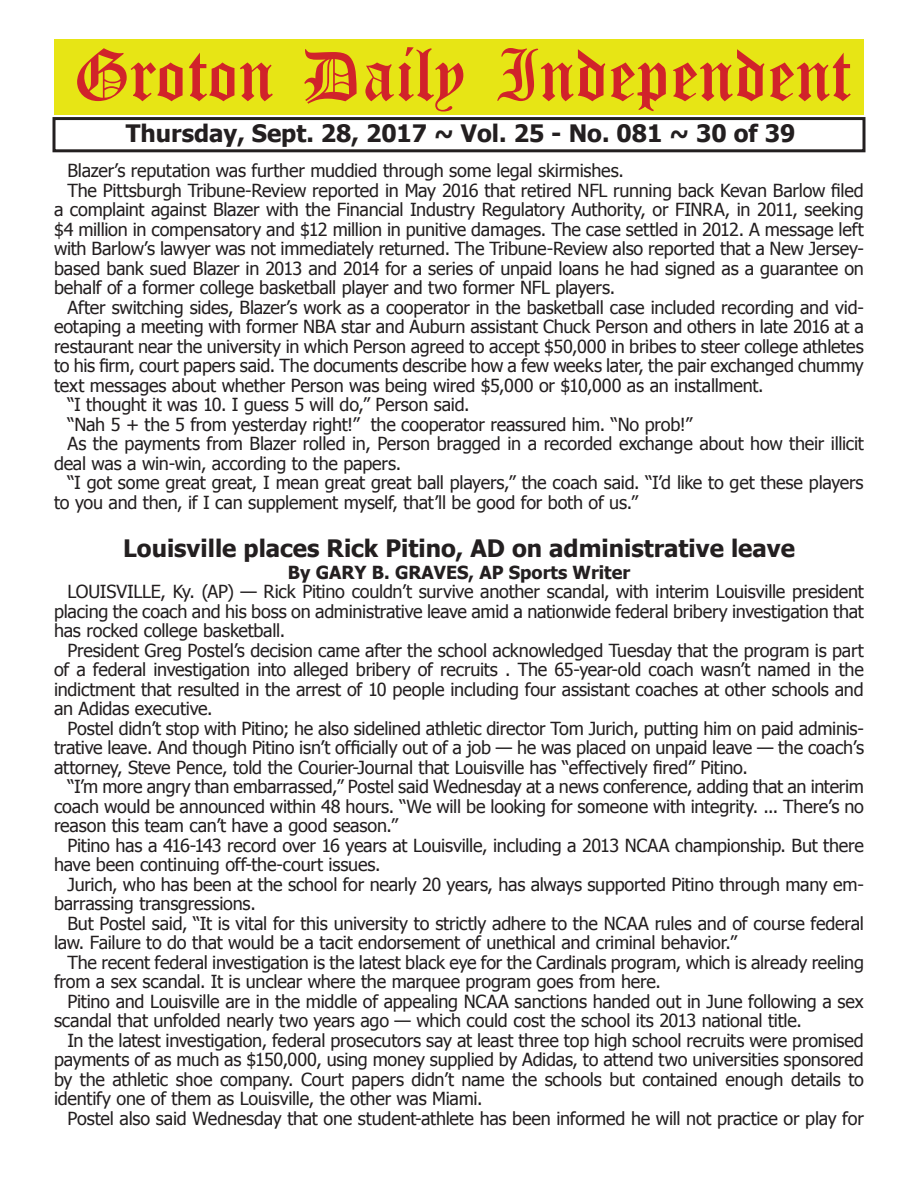
<style>
.page{position:relative;width:918px;height:1188px;background:#fff}
.page>*{position:absolute;margin:0;border:0;box-sizing:border-box;transform-origin:0 0}
.t1{font:54px "Old English Five";color:#d1232a}
.t2{font:700 24px "Tahoma";color:#231f20}
.t3{font:18px/19.5px "Tahoma";letter-spacing:-.01em;color:#231f20;text-align:justify}
.t4{font:700 18px "Tahoma";color:#231f20}
</style>
<div class="page">
<div style="left:52px;top:117px;width:814px;height:35px;border:3px solid #231f20"></div>
<div style="left:54px;top:40px;width:810px;height:75px;background:#e7e515"></div>
<h1 class="t1" style="left:73px;top:50px;width:779px">Groton Daily Independent</h1>
<h2 class="t2" style="left:126px;top:116px;width:671px">Thursday, Sept. 28, 2017 ~ Vol. 25 - No. 081 ~ 30 of 39</h2>
<p class="t3" style="left:68px;top:160px;width:558px">Blazer’s reputation was further muddied through some legal skirmishes.</p>
<p class="t3" style="left:68px;top:180px;width:798px">The Pittsburgh Tribune-Review reported in May 2016 that retired NFL running back Kevan Barlow filed</p>
<p class="t3" style="left:54px;top:199px;width:811px">a complaint against Blazer with the Financial Industry Regulatory Authority, or FINRA, in 2011, seeking</p>
<p class="t3" style="left:54px;top:219px;width:811px">$4 million in compensatory and $12 million in punitive damages. The case settled in 2012. A message left</p>
<p class="t3" style="left:54px;top:238px;width:811px">with Barlow’s lawyer was not immediately returned. The Tribune-Review also reported that a New Jersey-</p>
<p class="t3" style="left:54px;top:258px;width:811px">based bank sued Blazer in 2013 and 2014 for a series of unpaid loans he had signed as a guarantee on</p>
<p class="t3" style="left:54px;top:277px;width:563px">behalf of a former college basketball player and two former NFL players.</p>
<p class="t3" style="left:68px;top:297px;width:798px">After switching sides, Blazer’s work as a cooperator in the basketball case included recording and vid-</p>
<p class="t3" style="left:54px;top:316px;width:812px">eotaping a meeting with former NBA star and Auburn assistant Chuck Person and others in late 2016 at a</p>
<p class="t3" style="left:54px;top:336px;width:811px">restaurant near the university in which Person agreed to accept $50,000 in bribes to steer college athletes</p>
<p class="t3" style="left:54px;top:355px;width:811px">to his firm, court papers said. The documents describe how a few weeks later, the pair exchanged chummy</p>
<p class="t3" style="left:54px;top:375px;width:711px">text messages about whether Person was being wired $5,000 or $10,000 as an installment.</p>
<p class="t3" style="left:68px;top:394px;width:404px">“I thought it was 10. I guess 5 will do,” Person said.</p>
<p class="t3" style="left:68px;top:414px;width:626px">“Nah 5 + the 5 from yesterday right!” the cooperator reassured him. “No prob!”</p>
<p class="t3" style="left:68px;top:433px;width:798px">As the payments from Blazer rolled in, Person bragged in a recorded exchange about how their illicit</p>
<p class="t3" style="left:54px;top:453px;width:349px">deal was a win-win, according to the papers.</p>
<p class="t3" style="left:68px;top:472px;width:798px">“I got some great great, I mean great great ball players,” the coach said. “I’d like to get these players</p>
<p class="t3" style="left:54px;top:492px;width:586px">to you and then, if I can supplement myself, that’ll be good for both of us.”</p>
<h2 class="t2" style="left:123px;top:532px;width:673px">Louisville places Rick Pitino, AD on administrative leave</h2>
<p class="t4" style="left:288px;top:560px;width:344px">By GARY B. GRAVES, AP Sports Writer</p>
<p class="t3" style="left:54px;top:581px;width:811px;text-indent:14px">LOUISVILLE, Ky. (AP) — Rick Pitino couldn’t survive another scandal, with interim Louisville president placing the coach and his boss on administrative leave amid a nationwide federal bribery investigation that has rocked college basketball.</p>
<p class="t3" style="left:54px;top:640px;width:811px;text-indent:14px">President Greg Postel’s decision came after the school acknowledged Tuesday that the program is part of a federal investigation into alleged bribery of recruits . The 65-year-old coach wasn’t named in the indictment that resulted in the arrest of 10 people including four assistant coaches at other schools and an Adidas executive.</p>
<p class="t3" style="left:54px;top:718px;width:812px;text-indent:14px">Postel didn’t stop with Pitino; he also sidelined athletic director Tom Jurich, putting him on paid adminis&shy;trative leave. And though Pitino isn’t officially out of a job — he was placed on unpaid leave — the coach’s attorney, Steve Pence, told the Courier-Journal that Louisville has “effectively fired” Pitino.</p>
<p class="t3" style="left:54px;top:776px;width:811px;text-indent:14px">“I’m more angry than embarrassed,” Postel said Wednesday at a news conference, adding that an interim coach would be announced within 48 hours. “We will be looking for someone with integrity. ... There’s no reason this team can’t have a good season.”</p>
<p class="t3" style="left:54px;top:835px;width:812px;text-indent:14px">Pitino has a 416-143 record over 16 years at Louisville, including a 2013 NCAA championship. But there have been continuing off-the-court issues.</p>
<p class="t3" style="left:54px;top:874px;width:812px;text-indent:14px">Jurich, who has been at the school for nearly 20 years, has always supported Pitino through many em&shy;barrassing transgressions.</p>
<p class="t3" style="left:54px;top:913px;width:811px;text-indent:14px">But Postel said, “It is vital for this university to strictly adhere to the NCAA rules and of course federal law. Failure to do that would be a tacit endorsement of unethical and criminal behavior.”</p>
<p class="t3" style="left:54px;top:952px;width:811px;text-indent:14px">The recent federal investigation is the latest black eye for the Cardinals program, which is already reeling from a sex scandal. It is unclear where the marquee program goes from here.</p>
<p class="t3" style="left:54px;top:991px;width:811px;text-indent:14px">Pitino and Louisville are in the middle of appealing NCAA sanctions handed out in June following a sex scandal that unfolded nearly two years ago — which could cost the school its 2013 national title.</p>
<p class="t3" style="left:54px;top:1030px;width:811px;text-indent:14px">In the latest investigation, federal prosecutors say at least three top high school recruits were promised payments of as much as $150,000, using money supplied by Adidas, to attend two universities sponsored by the athletic shoe company. Court papers didn’t name the schools but contained enough details to identify one of them as Louisville, the other was Miami.</p>
<p class="t3" style="left:68px;top:1108px;width:798px">Postel also said Wednesday that one student-athlete has been informed he will not practice or play for</p>
</div>
